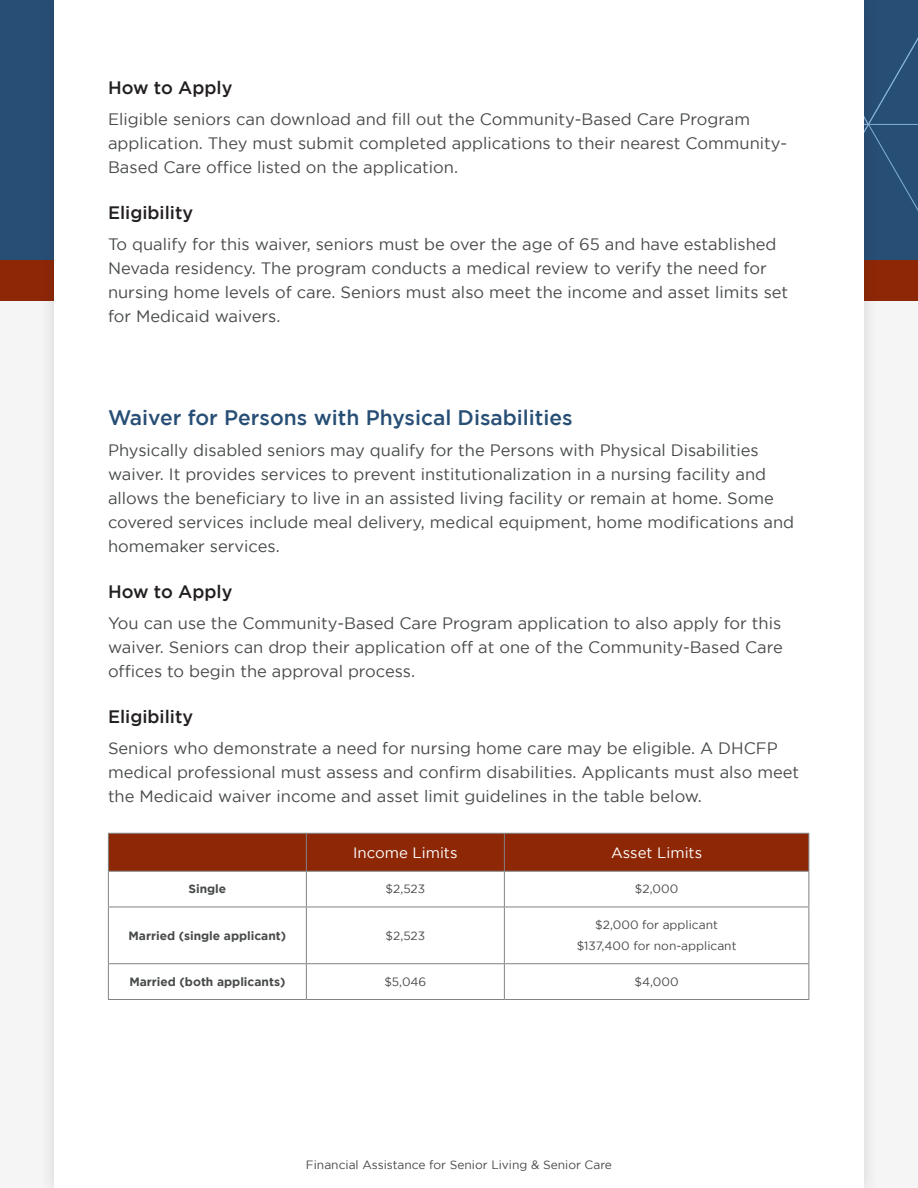
<style>
.page{position:relative;width:918px;height:1188px;background:#f5f5f5}
.page>*{position:absolute;margin:0;border:0;box-sizing:border-box;transform-origin:0 0}
.t1{font:500 21px "Gotham";color:#274e75}
.t2{font:500 18px "Gotham";color:#231f20}
.t3{font:16.5px/24px "Gotham";color:#474b49}
.t4{font:15px "Gotham";color:#fff}
.t5{font:12px/21px "Gotham";color:#474b49;text-align:center}
.t6{font:700 12px "Gotham";color:#474b49}
</style>
<div class="page">
<div style="left:0;top:0;width:918px;height:280px;background:#274e75"></div>
<div style="left:0;top:260px;width:918px;height:41px;background:#8d2706"></div>
<div style="left:39px;top:0;width:841px;height:1188px;background:#231f20;opacity:.15"></div>
<div style="left:54px;top:0;width:810px;height:1188px;background:#fff"></div>
<div style="left:109px;top:834px;width:699px;height:37px;background:#8d2706"></div>
<hr style="left:306px;top:834px;width:1px;height:37px;background:#808284">
<hr style="left:504px;top:834px;width:1px;height:37px;background:#808284">
<hr style="left:306px;top:872px;width:1px;height:35px;background:#808284">
<hr style="left:504px;top:872px;width:1px;height:35px;background:#808284">
<hr style="left:108px;top:907px;width:198px;height:1px;background:#808284">
<hr style="left:306px;top:907px;width:198px;height:1px;background:#808284">
<hr style="left:306px;top:907px;width:1px;height:56px;background:#808284">
<hr style="left:504px;top:907px;width:305px;height:1px;background:#808284">
<hr style="left:504px;top:907px;width:1px;height:56px;background:#808284">
<hr style="left:108px;top:963px;width:198px;height:1px;background:#808284">
<hr style="left:306px;top:963px;width:198px;height:1px;background:#808284">
<hr style="left:306px;top:964px;width:1px;height:35px;background:#808284">
<hr style="left:504px;top:963px;width:305px;height:1px;background:#808284">
<hr style="left:504px;top:964px;width:1px;height:35px;background:#808284">
<hr style="left:108px;top:872px;width:1px;height:35px;background:#808284">
<hr style="left:808px;top:872px;width:1px;height:35px;background:#808284">
<hr style="left:108px;top:907px;width:1px;height:56px;background:#808284">
<hr style="left:808px;top:907px;width:1px;height:56px;background:#808284">
<hr style="left:108px;top:964px;width:1px;height:35px;background:#808284">
<hr style="left:808px;top:964px;width:1px;height:35px;background:#808284">
<hr style="left:108px;top:999px;width:198px;height:1px;background:#808284">
<hr style="left:306px;top:999px;width:198px;height:1px;background:#808284">
<hr style="left:504px;top:999px;width:305px;height:1px;background:#808284">
<hr style="left:108px;top:833px;width:198px;height:1px;background:#808284">
<hr style="left:108px;top:834px;width:1px;height:37px;background:#808284">
<hr style="left:306px;top:833px;width:198px;height:1px;background:#808284">
<hr style="left:504px;top:833px;width:305px;height:1px;background:#808284">
<hr style="left:808px;top:834px;width:1px;height:37px;background:#808284">
<hr style="left:108px;top:871px;width:198px;height:1px;background:#808284">
<hr style="left:306px;top:871px;width:198px;height:1px;background:#808284">
<hr style="left:504px;top:871px;width:305px;height:1px;background:#808284">
<p class="t2" style="left:108px;top:78px;width:126px">How to Apply</p>
<p class="t3" style="left:108px;top:107px;width:681px">Eligible seniors can download and fill out the Community-Based Care Program application. They must submit completed applications to their nearest Community-<br>Based Care office listed on the application.</p>
<p class="t2" style="left:108px;top:203px;width:87px">Eligibility</p>
<p class="t3" style="left:108px;top:232px;width:682px">To qualify for this waiver, seniors must be over the age of 65 and have established Nevada residency. The program conducts a medical review to verify the need for nursing home levels of care. Seniors must also meet the income and asset limits set for Medicaid waivers.</p>
<p class="t1" style="left:108px;top:406px;width:466px">Waiver for Persons with Physical Disabilities</p>
<p class="t3" style="left:108px;top:438px;width:688px">Physically disabled seniors may qualify for the Persons with Physical Disabilities waiver. It provides services to prevent institutionalization in a nursing facility and allows the beneficiary to live in an assisted living facility or remain at home. Some covered services include meal delivery, medical equipment, home modifications and homemaker services.</p>
<p class="t2" style="left:108px;top:582px;width:126px">How to Apply</p>
<p class="t3" style="left:108px;top:611px;width:676px;text-align:justify">You can use the Community-Based Care Program application to also apply for this waiver. Seniors can drop their application off at one of the Community-Based Care offices to begin the approval process.</p>
<p class="t2" style="left:108px;top:707px;width:87px">Eligibility</p>
<p class="t3" style="left:108px;top:736px;width:693px">Seniors who demonstrate a need for nursing home care may be eligible. A DHCFP medical professional must assess and confirm disabilities. Applicants must also meet the Medicaid waiver income and asset limit guidelines in the table below.</p>
<p class="t4" style="left:353px;top:844px;width:106px">Income Limits</p>
<p class="t4" style="left:611px;top:844px;width:93px">Asset Limits</p>
<p class="t6" style="left:188px;top:882px;width:39px">Single</p>
<p class="t5" style="left:386px;top:879px;width:41px">$2,523</p>
<p class="t5" style="left:635px;top:879px;width:45px">$2,000</p>
<p class="t6" style="left:129px;top:929px;width:159px">Married (single applicant)</p>
<p class="t5" style="left:386px;top:925px;width:41px">$2,523</p>
<p class="t5" style="left:577px;top:914px;width:161px">$2,000 for applicant $137,400 for non-applicant</p>
<p class="t6" style="left:129px;top:975px;width:158px">Married (both applicants)</p>
<p class="t5" style="left:384px;top:971px;width:44px">$5,046</p>
<p class="t5" style="left:635px;top:971px;width:46px">$4,000</p>
<p class="t5" style="left:306px;top:1154px;width:308px">Financial Assistance for Senior Living &amp; Senior Care</p>
</div>
